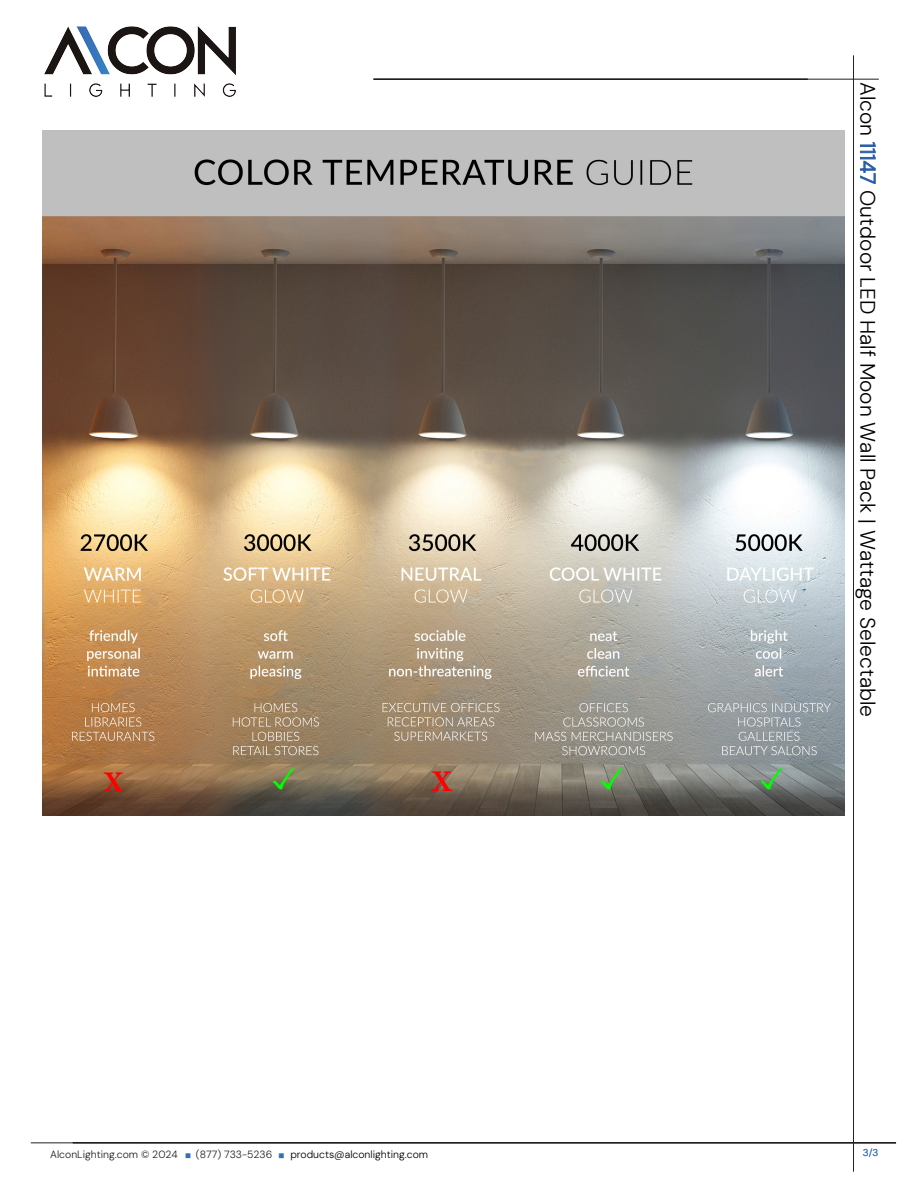
<style>
.page{position:relative;width:918px;height:1188px;background:#fff}
.page>*{position:absolute;margin:0;border:0;box-sizing:border-box;transform-origin:0 0}
.t1{font:36px "Koz Min Pr 6 N";color:#0f0}
.t2{font:700 30px "Minion Pro";color:#f00}
.t3{font:300 21px "DM Sans 18 pt";color:#000}
.t4{font:300 10.5px "DM Sans 18 pt";color:#231f20}
.t5{font:300 9.9px "DM Sans 18 pt";color:#3470b6}
.s1{color:#2c5ea8}
.s2{font-family:"Koz Min Pr 6 N";font-weight:400;font-size:6px;color:#3470b6}
.s3{color:#fff}
.s4{color:#000}
</style>
<div class="page">
<img style="left:42px;top:130px;width:803px;height:686px">
<hr style="left:373px;top:79px;width:506px;height:1px;background:#211e1e">
<img style="left:45px;top:26px;width:191px;height:71px">
<hr style="left:853px;top:55px;width:1px;height:1117px;background:#231f20">
<hr style="left:31px;top:1143px;width:865px;height:1px;background:#231f20">
<h1 class="t1" style="left:265px;top:759px;width:37px">✓</h1>
<h1 class="t1" style="left:593px;top:759px;width:37px">✓</h1>
<h1 class="t1" style="left:753px;top:760px;width:37px">✓</h1>
<h2 class="t2" style="left:103px;top:762px;width:22px">X</h2>
<h2 class="t2" style="left:431px;top:760px;width:22px">X</h2>
<h3 class="t3" style="left:881px;top:82px;width:637px;rotate:90deg">Alcon <span class="s1">11147</span> Outdoor LED Half Moon Wall Pack | Wattage Selectable</h3>
<p class="t4" style="left:50px;top:1148px;width:380px">AlconLighting.com © 2024 <span class="s2">■</span> <span class="s3">(</span> 877) 733-5236 <span class="s2">■</span> <span class="s4">products@alconlighting.com</span></p>
<p class="t5" style="left:863px;top:1147px;width:17px">3/3</p>
</div>
